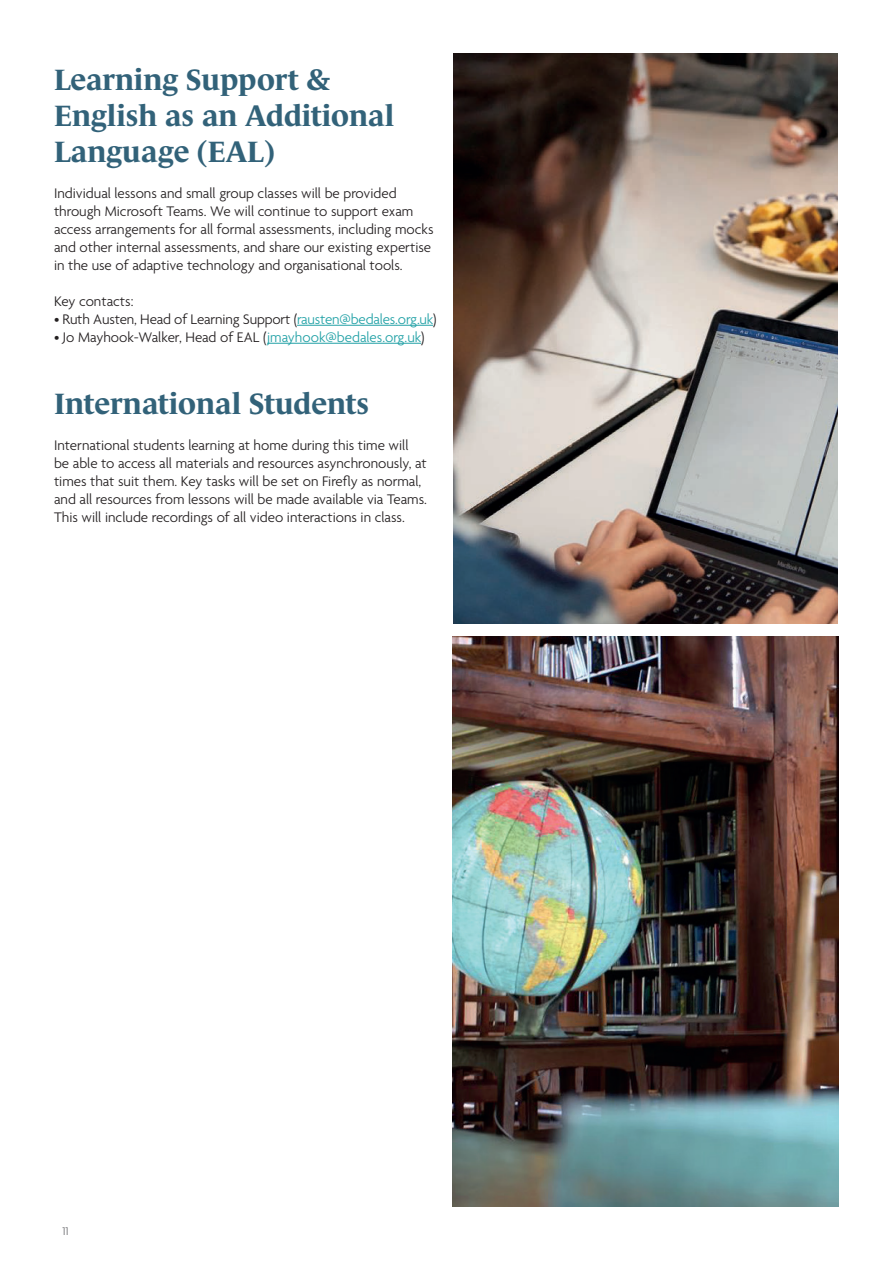
<style>
.page{position:relative;width:893px;height:1263px;background:#fff}
.page>*{position:absolute;margin:0;border:0;box-sizing:border-box;transform-origin:0 0}
.t1{font:700 30px/36px "Le Monde Journal Std";color:#326279}
.t2{font:300 15px/18px "Agenda";color:#231f20}
.t3{font:300 12px "Agenda";color:#6c6d70}
.s1{color:#21a1a6}
</style>
<div class="page">
<hr style="left:297px;top:325px;width:136px;height:1px;background:#21a1a6">
<hr style="left:267px;top:343px;width:154px;height:1px;background:#21a1a6">
<img style="left:454px;top:54px;width:384px;height:569px">
<img style="left:453px;top:636px;width:386px;height:570px">
<h1 class="t1" style="left:54px;top:62px;width:342px">Learning Support &amp;<br>English as an Additional<br>Language (EAL)</h1>
<p class="t2" style="left:54px;top:185px;width:381px">Individual lessons and small group classes will be provided through Microsoft Teams. We will continue to support exam access arrangements for all formal assessments, including mocks and other internal assessments, and share our existing expertise in the use of adaptive technology and organisational tools.</p>
<p class="t2" style="left:54px;top:293px;width:81px">Key contacts:</p>
<p class="t2" style="left:54px;top:311px;width:384px">• Ruth Austen, Head of Learning Support (<span class="s1">rausten@bedales.org.uk</span>)</p>
<p class="t2" style="left:54px;top:329px;width:372px">• Jo Mayhook-Walker, Head of EAL (<span class="s1">jmayhook@bedales.org.uk</span>)</p>
<h1 class="t1" style="left:54px;top:386px;width:317px">International Students</h1>
<p class="t2" style="left:54px;top:437px;width:375px">International students learning at home during this time will be able to access all materials and resources asynchronously, at times that suit them. Key tasks will be set on Firefly as normal, and all resources from lessons will be made available via Teams.<br>This will include recordings of all video interactions in class.</p>
<p class="t3" style="left:63px;top:1224px;width:8px">11</p>
</div>
